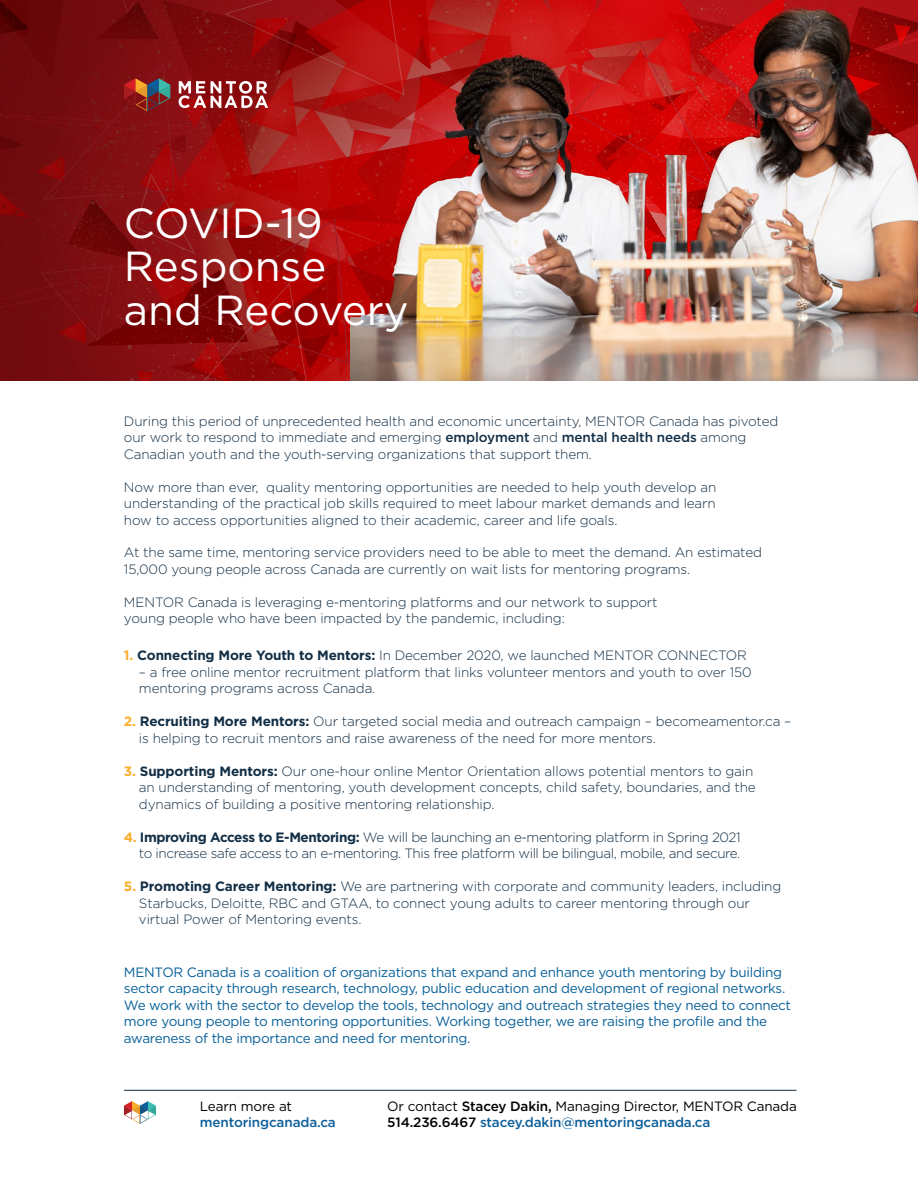
<style>
.page{position:relative;width:918px;height:1188px;background:#fff}
.page>*{position:absolute;margin:0;border:0;box-sizing:border-box;transform-origin:0 0}
.t1{font:42px/43.3px "Gotham";color:#fff}
.t2{font:300 13.5px/16.5px "Gotham";letter-spacing:-.01em;color:#122e45}
.t3{font:13.5px/16.5px "Gotham";letter-spacing:-.02em;color:#096099}
.t4{font:300 13.5px/16.5px "Gotham";letter-spacing:-.03em;color:#122e45;text-align:right}
.t5{font:13.5px/16.5px "Gotham";letter-spacing:-.01em;color:#000}
.t6{font:500 13.5px "Gotham";letter-spacing:-.01em;color:#0d609b}
.s1{font-weight:500}
.s2{font-weight:700;color:#fbad2c}
.s3{font-weight:700}
.s4{font-weight:500;color:#0d609b}
</style>
<div class="page">
<img style="left:0;top:0;width:918px;height:381px">
<svg style="left:124px;top:1101px;width:32px;height:23px"></svg>
<hr style="left:124px;top:1090px;width:672px;height:1px;background:#122e45">
<h1 class="t1" style="left:124px;top:201px;width:286px">COVID-19<br>Response and Recovery</h1>
<p class="t2" style="left:124px;top:412px;width:656px">During this period of unprecedented health and economic uncertainty, MENTOR Canada has pivoted our work to respond to immediate and emerging <span class="s1">employment</span> and <span class="s1">mental health needs</span> among<br>Canadian youth and the youth-serving organizations that support them.</p>
<p class="t2" style="left:124px;top:478px;width:594px;text-align:justify">Now more than ever, quality mentoring opportunities are needed to help youth develop an understanding of the practical job skills required to meet labour market demands and learn how to access opportunities aligned to their academic, career and life goals.</p>
<p class="t2" style="left:124px;top:544px;width:640px">At the same time, mentoring service providers need to be able to meet the demand. An estimated<br>15,000 young people across Canada are currently on wait lists for mentoring programs.</p>
<p class="t2" style="left:124px;top:594px;width:535px">MENTOR Canada is leveraging e-mentoring platforms and our network to support young people who have been impacted by the pandemic, including:</p>
<p class="t2" style="left:124px;top:647px;width:625px"><span class="s2">1.</span> <span class="s3">Connecting More Youth to Mentors:</span> In December 2020, we launched MENTOR CONNECTOR</p>
<p class="t2" style="left:139px;top:663px;width:614px">– a free online mentor recruitment platform that links volunteer mentors and youth to over 150 mentoring programs across Canada.</p>
<p class="t2" style="left:139px;top:713px;width:654px;text-indent:-15px"><span class="s2">2.</span> <span class="s3">Recruiting More Mentors:</span> Our targeted social media and outreach campaign – becomeamentor.ca – is helping to recruit mentors and raise awareness of the need for more mentors.</p>
<p class="t2" style="left:139px;top:762px;width:618px;text-indent:-15px"><span class="s2">3.</span> <span class="s3">Supporting Mentors:</span> Our one-hour online Mentor Orientation allows potential mentors to gain an understanding of mentoring, youth development concepts, child safety, boundaries, and the dynamics of building a positive mentoring relationship.</p>
<p class="t4" style="left:124px;top:828px;width:618px"><span class="s2">4.</span> <span class="s3">Improving Access to E-Mentoring:</span> We will be launching an e-mentoring platform in Spring 2021 to increase safe access to an e-mentoring. This free platform will be bilingual, mobile, and secure.</p>
<p class="t2" style="left:139px;top:878px;width:644px;text-indent:-15px"><span class="s2">5.</span> <span class="s3">Promoting Career Mentoring:</span> We are partnering with corporate and community leaders, including<br>Starbucks, Deloitte, RBC and GTAA, to connect young adults to career mentoring through our virtual Power of Mentoring events.</p>
<p class="t3" style="left:124px;top:964px;width:669px">MENTOR Canada is a coalition of organizations that expand and enhance youth mentoring by building sector capacity through research, technology, public education and development of regional networks.<br>We work with the sector to develop the tools, technology and outreach strategies they need to connect more young people to mentoring opportunities. Working together, we are raising the profile and the awareness of the importance and need for mentoring.</p>
<p class="t5" style="left:200px;top:1098px;width:94px">Learn more at</p>
<p class="t6" style="left:200px;top:1114px;width:138px">mentoringcanada.ca</p>
<p class="t5" style="left:387px;top:1098px;width:411px">Or contact <span class="s1">Stacey Dakin,</span> Managing Director, MENTOR Canada<br><span class="s1">514.236.6467</span> <span class="s4">stacey.dakin@mentoringcanada.ca</span></p>
</div>
